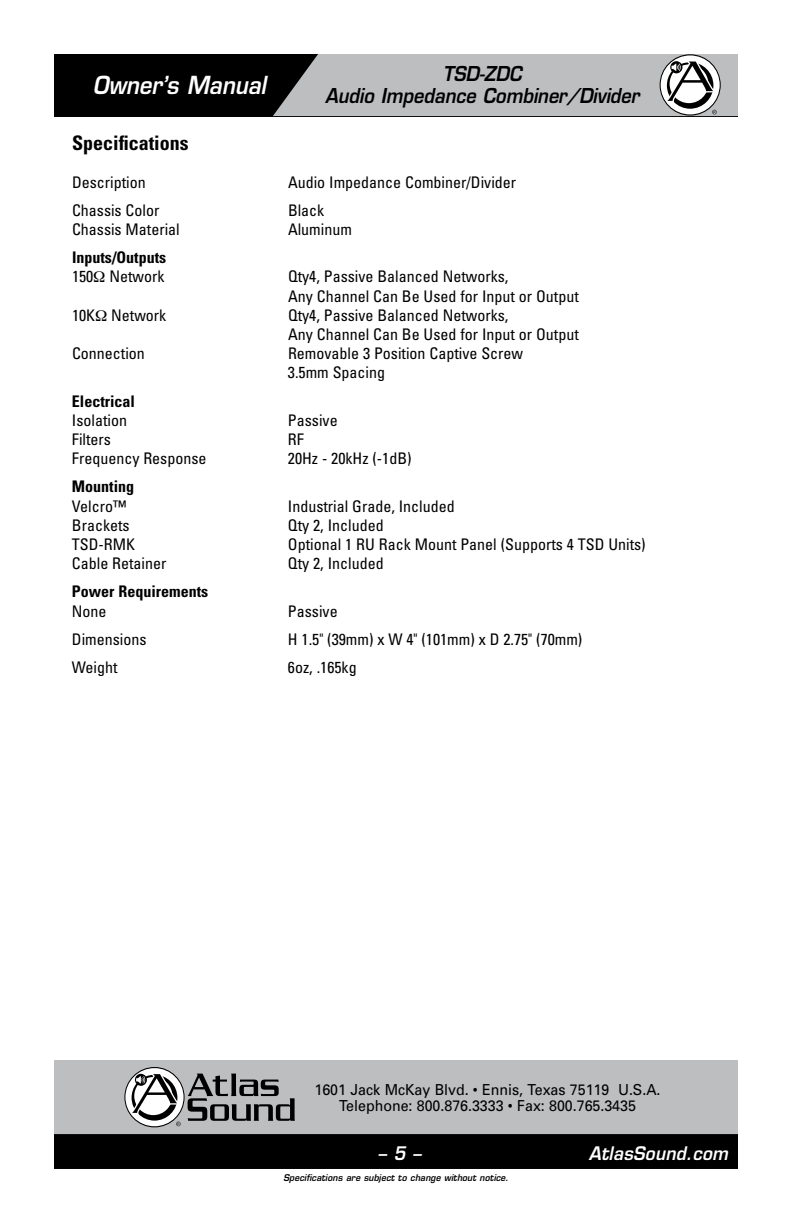
<style>
.page{position:relative;width:792px;height:1224px;background:#fff}
.page>*{position:absolute;margin:0;border:0;box-sizing:border-box;transform-origin:0 0}
.t1{font:italic 600 24.2px "Eurostile LT Std";color:#fff;scale:.9 1}
.t2{font:italic 600 20px/22px "Eurostile LT Std";color:#000;text-align:center;scale:.9 1}
.t3{font:700 condensed 20px "Univers";color:#000}
.t4{font:italic 600 18.2px "Eurostile LT Std";letter-spacing:.015em;color:#fff;scale:.94 1}
.t5{font:condensed 16px/19.2px "Univers";color:#000}
.t6{font:700 condensed 16px "Univers";color:#000}
.t7{font:15.2px/16.6px "Univers";color:#000;text-align:center;scale:.94 1}
.t8{font:italic 600 9px "Eurostile LT Std";letter-spacing:.015em;color:#000;scale:.94 1}
</style>
<div class="page">
<div style="left:54px;top:54px;width:684px;height:62px;background:#000"></div>
<svg style="left:273px;top:54px;width:465px;height:62px"></svg>
<div style="left:54px;top:1060px;width:684px;height:109px;background:#bcbec0"></div>
<div style="left:54px;top:1134px;width:684px;height:35px;background:#000"></div>
<svg style="left:188px;top:1074px;width:107px;height:47px"></svg>
<svg style="left:124px;top:1067px;width:61px;height:60px"></svg>
<svg style="left:125px;top:1068px;width:59px;height:58px"></svg>
<svg style="left:131px;top:1073px;width:50px;height:53px"></svg>
<h1 class="t1" style="left:93px;top:70px;width:194px">Owner’s Manual</h1>
<p class="t2" style="left:325px;top:63px;width:351px">TSD-ZDC<br>Audio Impedance Combiner/Divider</p>
<p class="t3" style="left:72px;top:131px;width:118px">Specifications</p>
<p class="t5" style="left:72px;top:172px;width:75px">Description</p>
<p class="t5" style="left:288px;top:172px;width:230px">Audio Impedance Combiner/Divider</p>
<p class="t5" style="left:72px;top:200px;width:89px">Chassis Color</p>
<p class="t5" style="left:288px;top:200px;width:38px">Black</p>
<p class="t5" style="left:72px;top:219px;width:109px">Chassis Material</p>
<p class="t5" style="left:288px;top:219px;width:65px">Aluminum</p>
<p class="t6" style="left:72px;top:248px;width:96px">Inputs/Outputs</p>
<p class="t5" style="left:72px;top:267px;width:94px">150 Network</p>
<p class="t5" style="left:288px;top:267px;width:292px">Qty4, Passive Balanced Networks,<br>Any Channel Can Be Used for Input or Output</p>
<p class="t5" style="left:72px;top:305px;width:96px">10K Network</p>
<p class="t5" style="left:288px;top:305px;width:292px">Qty4, Passive Balanced Networks,<br>Any Channel Can Be Used for Input or Output</p>
<p class="t5" style="left:72px;top:344px;width:74px">Connection</p>
<p class="t5" style="left:288px;top:344px;width:237px">Removable 3 Position Captive Screw<br>3.5mm Spacing</p>
<p class="t6" style="left:72px;top:391px;width:65px">Electrical</p>
<p class="t5" style="left:72px;top:410px;width:57px">Isolation</p>
<p class="t5" style="left:288px;top:410px;width:51px">Passive</p>
<p class="t5" style="left:72px;top:429px;width:41px">Filters</p>
<p class="t5" style="left:288px;top:429px;width:17px">RF</p>
<p class="t5" style="left:72px;top:449px;width:136px">Frequency Response</p>
<p class="t5" style="left:288px;top:449px;width:125px">20Hz - 20kHz (-1dB)</p>
<p class="t6" style="left:72px;top:477px;width:64px">Mounting</p>
<p class="t5" style="left:72px;top:496px;width:56px">Velcro™</p>
<p class="t5" style="left:288px;top:496px;width:168px">Industrial Grade, Included</p>
<p class="t5" style="left:72px;top:515px;width:59px">Brackets</p>
<p class="t5" style="left:288px;top:515px;width:97px">Qty 2, Included</p>
<p class="t5" style="left:72px;top:534px;width:65px">TSD-RMK</p>
<p class="t5" style="left:288px;top:534px;width:359px">Optional 1 RU Rack Mount Panel (Supports 4 TSD Units)</p>
<p class="t5" style="left:72px;top:554px;width:96px">Cable Retainer</p>
<p class="t5" style="left:288px;top:554px;width:97px">Qty 2, Included</p>
<p class="t6" style="left:72px;top:582px;width:138px">Power Requirements</p>
<p class="t5" style="left:72px;top:601px;width:36px">None</p>
<p class="t5" style="left:288px;top:601px;width:51px">Passive</p>
<p class="t5" style="left:72px;top:629px;width:76px">Dimensions</p>
<p class="t5" style="left:288px;top:629px;width:296px">H 1.5" (39mm) x W 4" (101mm) x D 2.75" (70mm)</p>
<p class="t5" style="left:72px;top:657px;width:47px">Weight</p>
<p class="t5" style="left:288px;top:657px;width:70px">6oz, .165kg</p>
<p class="t7" style="left:314px;top:1081px;width:370px">1601 Jack McKay Blvd. • Ennis, Texas 75119 U.S.A.<br>Telephone: 800.876.3333 • Fax: 800.765.3435</p>
<p class="t4" style="left:378px;top:1142px;width:47px">– 5 –</p>
<p class="t8" style="left:283px;top:1172px;width:241px">Specifications are subject to change without notice.</p>
<p class="t4" style="left:589px;top:1142px;width:150px">AtlasSound.com</p>
</div>
